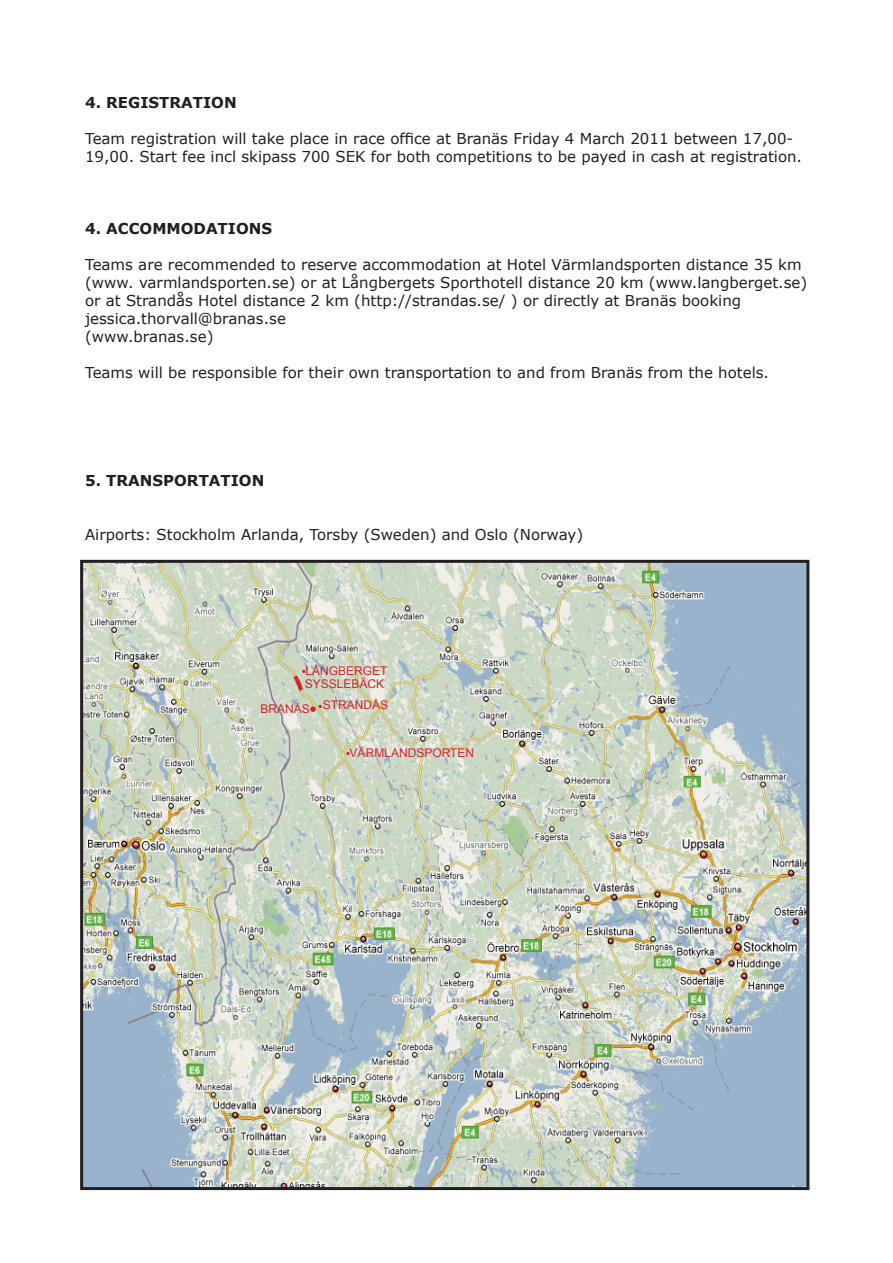
<style>
.page{position:relative;width:893px;height:1263px;background:#fff}
.page>*{position:absolute;margin:0;border:0;box-sizing:border-box;transform-origin:0 0}
.t1{font:15px/18px "Verdana";color:#231f20}
.t2{font:700 15px "Verdana";color:#231f20}
.t3{font:12px "Arial";color:#d1232a}
</style>
<div class="page">
<img style="left:84px;top:564px;width:721px;height:622px">
<div style="left:80px;top:560px;width:729px;height:630px;border:3px solid #231f20"></div>
<svg style="left:346px;top:752px;width:4px;height:3px"></svg>
<svg style="left:294px;top:670px;width:11px;height:21px"></svg>
<svg style="left:310px;top:705px;width:12px;height:7px"></svg>
<p class="t2" style="left:85px;top:93px;width:153px">4. REGISTRATION</p>
<p class="t1" style="left:85px;top:129px;width:718px">Team registration will take place in race office at Branäs Friday 4 March 2011 between 17,00-<br>19,00. Start fee incl skipass 700 SEK for both competitions to be payed in cash at registration.</p>
<p class="t2" style="left:85px;top:219px;width:189px">4. ACCOMMODATIONS</p>
<p class="t1" style="left:85px;top:255px;width:718px">Teams are recommended to reserve accommodation at Hotel Värmlandsporten distance 35 km</p>
<p class="t1" style="left:85px;top:273px;width:724px">(www. varmlandsporten.se) or at Långbergets Sporthotell distance 20 km (www.langberget.se) or at Strandås Hotel distance 2 km (http://strandas.se/ ) or directly at Branäs booking</p>
<p class="t1" style="left:85px;top:309px;width:202px">jessica.thorvall@branas.se</p>
<p class="t1" style="left:85px;top:327px;width:130px">(www.branas.se)</p>
<p class="t1" style="left:85px;top:363px;width:685px">Teams will be responsible for their own transportation to and from Branäs from the hotels.</p>
<p class="t2" style="left:85px;top:471px;width:181px">5. TRANSPORTATION</p>
<p class="t1" style="left:85px;top:525px;width:500px">Airports: Stockholm Arlanda, Torsby (Sweden) and Oslo (Norway)</p>
<p class="t3" style="left:305px;top:663px;width:84px">LÅNGBERGET</p>
<p class="t3" style="left:305px;top:676px;width:81px">SYSSLEBÄCK</p>
<p class="t3" style="left:323px;top:697px;width:67px">STRANDÅS</p>
<p class="t3" style="left:260px;top:701px;width:51px">BRANÄS</p>
<p class="t3" style="left:350px;top:745px;width:126px">VÄRMLANDSPORTEN</p>
</div>
